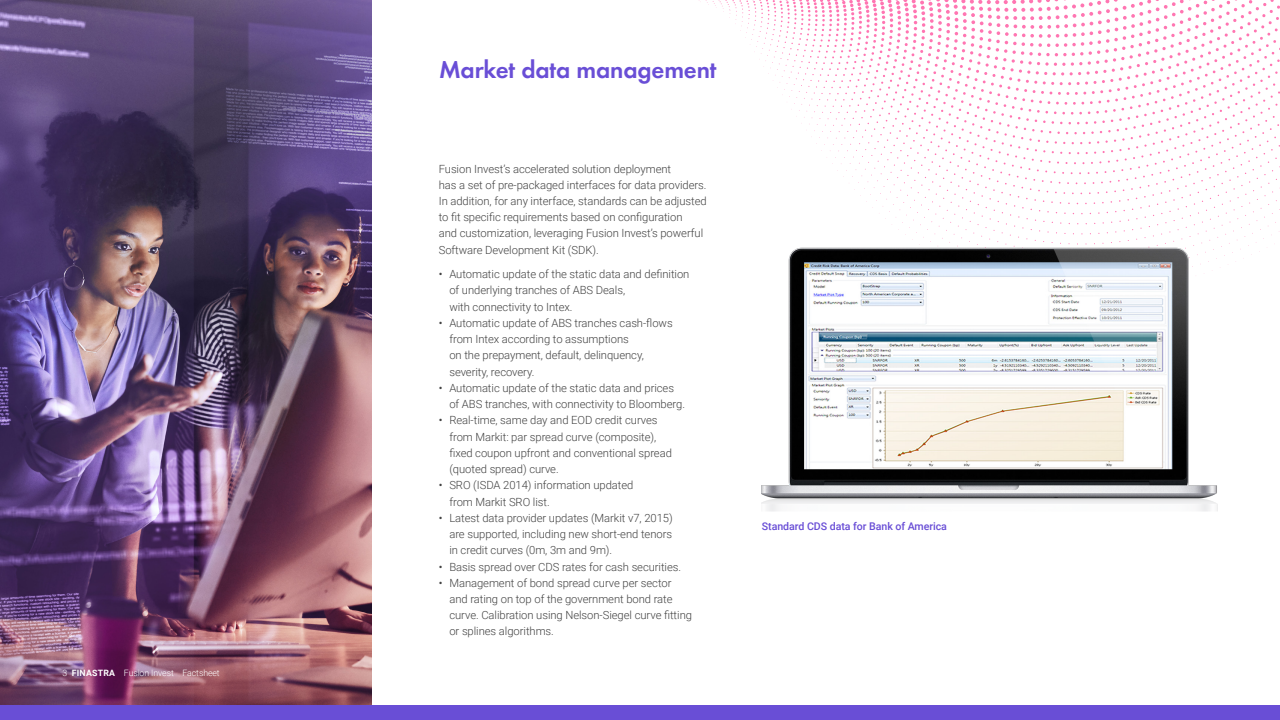
<style>
.page{position:relative;width:1280px;height:720px;background:#fff}
.page>*{position:absolute;margin:0;border:0;box-sizing:border-box;transform-origin:0 0}
.t1{font:600 25px "Futura EF";letter-spacing:-.005em;color:#694ed6}
.t2{font:300 11.25px/16.2px "Roboto";letter-spacing:-.005em;color:#414141}
.t3{font:500 10.62px "Roboto";letter-spacing:-.005em;color:#694ed6}
.t4{font:300 8.75px "Roboto";letter-spacing:-.01em;color:#fff}
.s1{font-weight:700}
.s2{font-weight:400}
</style>
<div class="page">
<img style="left:0;top:0;width:371px;height:705px">
<div style="left:0;top:705px;width:1280px;height:15px;background:#694ed6"></div>
<svg style="left:699px;top:0;width:581px;height:268px"></svg>
<img style="left:761px;top:246px;width:457px;height:265px">
<p class="t4" style="left:62px;top:667px;width:159px">3 <span class="s1">FINASTRA</span> Fusion Invest Factsheet</p>
<h1 class="t1" style="left:439px;top:55px;width:279px">Market data management</h1>
<p class="t2" style="left:439px;top:160px;width:270px">Fusion Invest’s accelerated solution deployment<br>has a set of pre-packaged interfaces for data providers.<br>In addition, for any interface, standards can be adjusted to fit specific requirements based on configuration<br>and customization, leveraging Fusion Invest’s powerful Software Development Kit (SDK).</p>
<p class="t2" style="left:449px;top:266px;width:242px;text-indent:-11px"><span class="s2">•</span> Automatic update of the static data and definition of underlying tranches of ABS Deals,<br>with connectivity to Intex.</p>
<p class="t2" style="left:449px;top:314px;width:225px;text-indent:-11px"><span class="s2">•</span> Automatic update of ABS tranches cash‑flows from Intex according to assumptions<br>on the prepayment, default, delinquency, severity, recovery.</p>
<p class="t2" style="left:449px;top:379px;width:237px;text-indent:-11px"><span class="s2">•</span> Automatic update of the static data and prices of ABS tranches, with connectivity to Bloomberg.</p>
<p class="t2" style="left:449px;top:412px;width:224px;text-indent:-11px"><span class="s2">•</span> Real-time, same day and EOD credit curves from Markit: par spread curve (composite), fixed coupon upfront and conventional spread (quoted spread) curve.</p>
<p class="t2" style="left:449px;top:477px;width:186px;text-indent:-11px"><span class="s2">•</span> SRO (ISDA 2014) information updated from Markit SRO list.</p>
<p class="t2" style="left:449px;top:509px;width:225px;text-align:justify;text-indent:-11px"><span class="s2">•</span> Latest data provider updates (Markit v7, 2015) are supported, including new short-end tenors in credit curves (0m, 3m and 9m).</p>
<p class="t2" style="left:439px;top:558px;width:244px"><span class="s2">•</span> Basis spread over CDS rates for cash securities.</p>
<p class="t2" style="left:449px;top:574px;width:244px;text-indent:-11px"><span class="s2">•</span> Management of bond spread curve per sector and rating on top of the government bond rate curve. Calibration using Nelson-Siegel curve fitting or splines algorithms.</p>
<p class="t3" style="left:762px;top:519px;width:187px">Standard CDS data for Bank of America</p>
</div>
